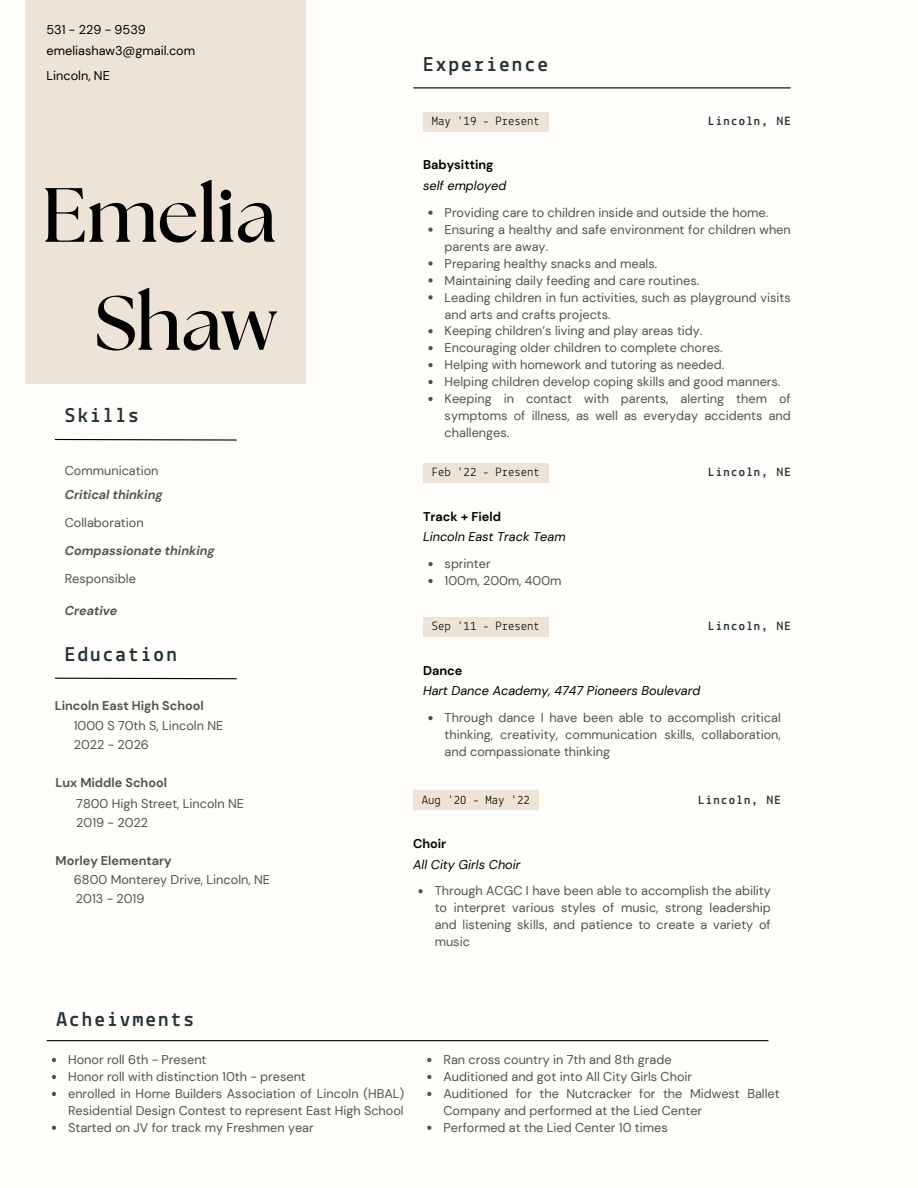
<style>
.page{position:relative;width:918px;height:1188px;background:#fffdfa}
.page>*{position:absolute;margin:0;border:0;box-sizing:border-box;transform-origin:0 0}
.t1{font:700 76.65px/108px "The Seasons";color:#000;text-align:right}
.t2{font:700 21.15px "Lekton";letter-spacing:.1em;color:#253439}
.t3{font:12.75px/17px "DM Sans";color:#54524f}
.t4{font:italic 12.75px "DM Sans";color:#000}
.t5{font:12.75px "Lekton";color:#000}
.t6{font:700 12.75px "DM Sans";color:#54524f}
.t7{font:italic 700 12.75px "DM Sans";color:#54524f}
.t8{font:12.75px "DM Sans";color:#000}
.t9{font:700 12.75px "Lekton";letter-spacing:.1em;color:#253439}
.t10{font:700 12.75px "DM Sans";color:#000}
</style>
<div class="page">
<div style="left:25px;top:0;width:281px;height:383px;background:#ede4d7"></div>
<svg style="left:54px;top:438px;width:183px;height:3px"></svg>
<svg style="left:54px;top:677px;width:183px;height:3px"></svg>
<hr style="left:414px;top:87px;width:376px;height:1px;background:#000">
<div style="left:423px;top:112px;width:126px;height:19px;background:#ede4d7"></div>
<svg style="left:428px;top:211px;width:5px;height:4px"></svg>
<svg style="left:428px;top:228px;width:5px;height:4px"></svg>
<svg style="left:428px;top:261px;width:5px;height:5px"></svg>
<svg style="left:428px;top:278px;width:5px;height:5px"></svg>
<svg style="left:428px;top:295px;width:5px;height:4px"></svg>
<svg style="left:428px;top:329px;width:5px;height:4px"></svg>
<svg style="left:428px;top:346px;width:5px;height:4px"></svg>
<svg style="left:428px;top:363px;width:5px;height:4px"></svg>
<svg style="left:428px;top:380px;width:5px;height:4px"></svg>
<svg style="left:428px;top:397px;width:5px;height:4px"></svg>
<div style="left:423px;top:463px;width:126px;height:20px;background:#ede4d7"></div>
<svg style="left:428px;top:562px;width:5px;height:4px"></svg>
<svg style="left:428px;top:579px;width:5px;height:4px"></svg>
<div style="left:423px;top:617px;width:126px;height:20px;background:#ede4d7"></div>
<svg style="left:428px;top:716px;width:5px;height:4px"></svg>
<div style="left:413px;top:791px;width:126px;height:19px;background:#ede4d7"></div>
<svg style="left:418px;top:889px;width:5px;height:4px"></svg>
<hr style="left:47px;top:1040px;width:721px;height:1px;background:#000">
<svg style="left:52px;top:1058px;width:4px;height:4px"></svg>
<svg style="left:52px;top:1075px;width:4px;height:4px"></svg>
<svg style="left:52px;top:1092px;width:4px;height:4px"></svg>
<svg style="left:52px;top:1126px;width:4px;height:4px"></svg>
<svg style="left:427px;top:1058px;width:4px;height:4px"></svg>
<svg style="left:427px;top:1075px;width:4px;height:4px"></svg>
<svg style="left:427px;top:1092px;width:4px;height:4px"></svg>
<svg style="left:427px;top:1126px;width:4px;height:4px"></svg>
<p class="t8" style="left:47px;top:21px;width:101px">531 - 229 - 9539</p>
<p class="t8" style="left:47px;top:67px;width:65px">Lincoln, NE</p>
<h1 class="t8" style="left:47px;top:43px;width:150px">emeliashaw3@gmail.com</h1>
<p class="t1" style="left:42px;top:165px;width:236px">Emelia<br>Shaw</p>
<h2 class="t2" style="left:65px;top:406px;width:76px">Skills</h2>
<p class="t3" style="left:65px;top:462px;width:95px">Communication</p>
<p class="t7" style="left:65px;top:487px;width:99px">Critical thinking</p>
<h3 class="t3" style="left:65px;top:514px;width:80px">Collaboration</h3>
<p class="t7" style="left:65px;top:542px;width:152px">Compassionate thinking</p>
<h3 class="t3" style="left:65px;top:571px;width:73px">Responsible</h3>
<p class="t7" style="left:65px;top:602px;width:54px">Creative</p>
<h3 class="t2" style="left:65px;top:645px;width:114px">Education</h3>
<p class="t6" style="left:55px;top:697px;width:151px">Lincoln East High School</p>
<p class="t3" style="left:74px;top:717px;width:151px">1000 S 70th S, Lincoln NE</p>
<h3 class="t3" style="left:74px;top:736px;width:77px">2022 - 2026</h3>
<p class="t6" style="left:56px;top:774px;width:113px">Lux Middle School</p>
<p class="t3" style="left:76px;top:795px;width:169px">7800 High Street, Lincoln NE</p>
<h3 class="t3" style="left:76px;top:814px;width:73px">2019 - 2022</h3>
<h2 class="t6" style="left:56px;top:852px;width:118px">Morley Elementary</h2>
<p class="t3" style="left:74px;top:872px;width:197px">6800 Monterey Drive, Lincoln, NE</p>
<h3 class="t3" style="left:76px;top:891px;width:70px">2013 - 2019</h3>
<p class="t2" style="left:423px;top:55px;width:126px">Experience</p>
<p class="t5" style="left:432px;top:115px;width:109px">May '19 - Present</p>
<h2 class="t9" style="left:708px;top:115px;width:84px">Lincoln, NE</h2>
<p class="t10" style="left:423px;top:157px;width:72px">Babysitting</p>
<p class="t4" style="left:423px;top:177px;width:85px">self employed</p>
<h3 class="t3" style="left:445px;top:204px;width:325px">Providing care to children inside and outside the home.</h3>
<h3 class="t3" style="left:445px;top:221px;width:348px">Ensuring a healthy and safe environment for children when parents are away.</h3>
<p class="t3" style="left:445px;top:255px;width:214px">Preparing healthy snacks and meals.</p>
<p class="t3" style="left:445px;top:272px;width:256px">Maintaining daily feeding and care routines.</p>
<p class="t3" style="left:445px;top:289px;width:348px">Leading children in fun activities, such as playground visits and arts and crafts projects.</p>
<p class="t3" style="left:445px;top:323px;width:259px">Keeping children’s living and play areas tidy.</p>
<p class="t3" style="left:445px;top:340px;width:280px">Encouraging older children to complete chores.</p>
<p class="t3" style="left:445px;top:356px;width:281px">Helping with homework and tutoring as needed.</p>
<p class="t3" style="left:445px;top:373px;width:337px">Helping children develop coping skills and good manners.</p>
<p class="t3" style="left:445px;top:390px;width:348px;text-align:justify">Keeping in contact with parents, alerting them of symptoms of illness, as well as everyday accidents and challenges.</p>
<p class="t5" style="left:432px;top:467px;width:109px">Feb '22 - Present</p>
<p class="t9" style="left:708px;top:467px;width:84px">Lincoln, NE</p>
<p class="t10" style="left:423px;top:508px;width:79px">Track + Field</p>
<p class="t4" style="left:423px;top:529px;width:144px">Lincoln East Track Team</p>
<h3 class="t3" style="left:445px;top:556px;width:47px">sprinter</h3>
<h3 class="t3" style="left:445px;top:572px;width:118px">100m, 200m, 400m</h3>
<p class="t5" style="left:432px;top:621px;width:109px">Sep '11 - Present</p>
<p class="t9" style="left:708px;top:621px;width:84px">Lincoln, NE</p>
<p class="t10" style="left:423px;top:662px;width:41px">Dance</p>
<p class="t4" style="left:423px;top:683px;width:279px">Hart Dance Academy, 4747 Pioneers Boulevard</p>
<h3 class="t3" style="left:445px;top:709px;width:338px;text-align:justify">Through dance I have been able to accomplish critical thinking, creativity, communication skills, collaboration, and compassionate thinking</h3>
<h3 class="t5" style="left:422px;top:794px;width:109px">Aug '20 - May '22</h3>
<p class="t9" style="left:698px;top:794px;width:84px">Lincoln, NE</p>
<p class="t10" style="left:413px;top:835px;width:35px">Choir</p>
<p class="t4" style="left:413px;top:856px;width:109px">All City Girls Choir</p>
<h3 class="t3" style="left:435px;top:883px;width:338px;text-align:justify">Through ACGC I have been able to accomplish the ability to interpret various styles of music, strong leadership and listening skills, and patience to create a variety of music</h3>
<h3 class="t2" style="left:56px;top:1010px;width:139px">Acheivments</h3>
<p class="t3" style="left:68px;top:1051px;width:140px">Honor roll 6th - Present</p>
<p class="t3" style="left:68px;top:1068px;width:239px">Honor roll with distinction 10th - present</p>
<h2 class="t3" style="left:68px;top:1085px;width:338px">enrolled in Home Builders Association of Lincoln (HBAL)<br>Residential Design Contest to represent East High School</h2>
<p class="t3" style="left:68px;top:1119px;width:247px">Started on JV for track my Freshmen year</p>
<p class="t3" style="left:443px;top:1051px;width:230px">Ran cross country in 7th and 8th grade</p>
<p class="t3" style="left:443px;top:1068px;width:250px">Auditioned and got into All City Girls Choir</p>
<p class="t3" style="left:443px;top:1085px;width:338px">Auditioned for the Nutcracker for the Midwest Ballet<br>Company and performed at the Lied Center</p>
<p class="t3" style="left:443px;top:1119px;width:226px">Performed at the Lied Center 10 times</p>
</div>
